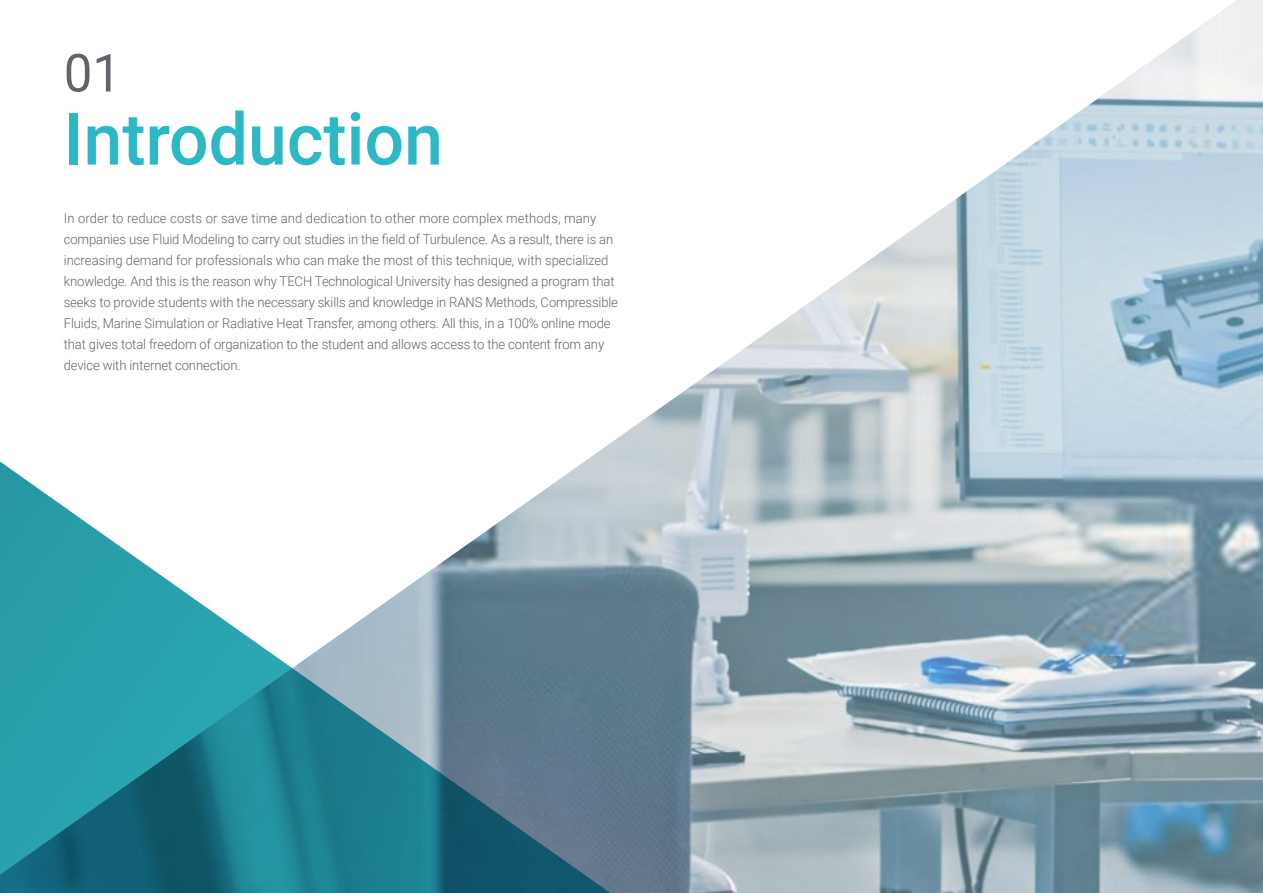
<style>
.page{position:relative;width:1263px;height:893px;background:#fff}
.page>*{position:absolute;margin:0;border:0;box-sizing:border-box;transform-origin:0 0}
.t1{font:500 72px "Roboto";color:#2db8c5}
.t2{font:52.5px "Roboto";color:#61646a}
.t3{font:300 13.5px/21px "Roboto";letter-spacing:-.01em;color:#61646a}
</style>
<div class="page">
<img style="left:607px;top:0;width:656px;height:893px">
<svg style="left:0;top:446px;width:640px;height:447px"></svg>
<h2 class="t2" style="left:64px;top:36px;width:59px">01</h2>
<h1 class="t1" style="left:64px;top:89px;width:381px">Introduction</h1>
<p class="t3" style="left:64px;top:207px;width:556px">In order to reduce costs or save time and dedication to other more complex methods, many companies use Fluid Modeling to carry out studies in the field of Turbulence. As a result, there is an increasing demand for professionals who can make the most of this technique, with specialized knowledge. And this is the reason why TECH Technological University has designed a program that seeks to provide students with the necessary skills and knowledge in RANS Methods, Compressible Fluids, Marine Simulation or Radiative Heat Transfer, among others. All this, in a 100% online mode that gives total freedom of organization to the student and allows access to the content from any device with internet connection.</p>
</div>
